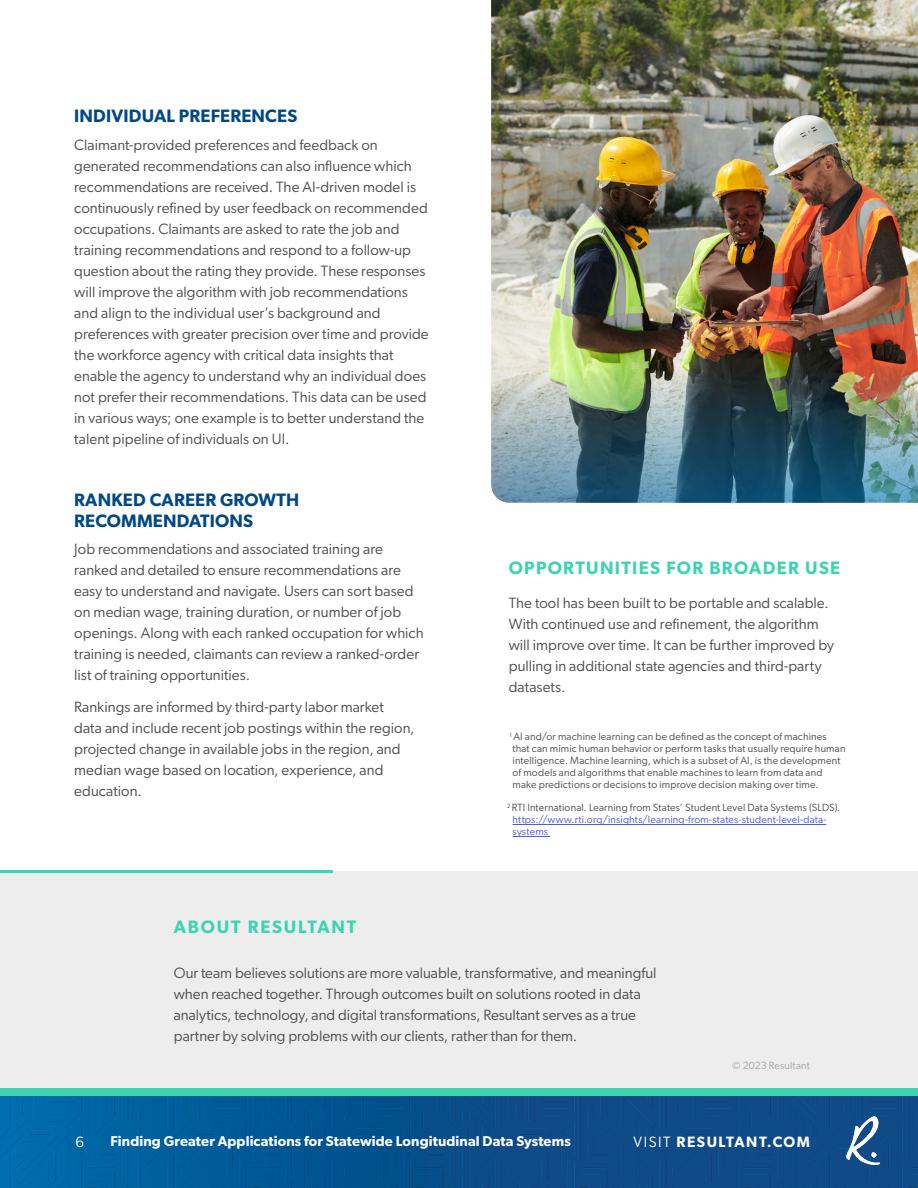
<style>
.page{position:relative;width:918px;height:1188px;background:#fff}
.page>*{position:absolute;margin:0;border:0;box-sizing:border-box;transform-origin:0 0}
.t1{font:600 18px/21px "Gibson";letter-spacing:.01em;color:#004987}
.t2{font:600 18px "Gibson";letter-spacing:.075em;color:#3bd4ae}
.t3{font:600 18px "Gibson";letter-spacing:.1em;color:#3bd4ae}
.t4{font:15px/21px "Gibson";letter-spacing:.005em;color:#4d4d4f}
.t5{font:600 15px "Gibson";letter-spacing:.1em;color:#fff}
.t6{font:15px "Gibson";color:#fff}
.t7{font:600 14.25px "Gibson";letter-spacing:.01em;color:#fff}
.t8{font:10.5px/12px "Gibson";letter-spacing:.015em;color:#4d4d4f}
.t9{font:10.5px/12px "Gibson";letter-spacing:.015em;color:#4f5cd6}
.t10{font:10.5px "Gibson";letter-spacing:.015em;color:#a6a6a7}
.s1{color:#4d4d4f}
.s2{font-weight:400}
</style>
<div class="page">
<img style="left:0;top:1096px;width:918px;height:92px">
<div style="left:0;top:1088px;width:918px;height:8px;background:#3bd4ae"></div>
<img style="left:847px;top:1117px;width:33px;height:48px">
<div style="left:0;top:872px;width:918px;height:216px;background:#ededee"></div>
<hr style="left:0;top:870px;width:333px;height:3px;background:#3bd4ae">
<img style="left:491px;top:0;width:427px;height:323px">
<img style="left:491px;top:323px;width:427px;height:180px">
<hr style="left:513px;top:824px;width:313px;height:1px;background:#4f5cd6">
<hr style="left:513px;top:836px;width:37px;height:1px;background:#4f5cd6">
<p class="t1" style="left:74px;top:105px;width:225px">INDIVIDUAL PREFERENCES</p>
<p class="t4" style="left:74px;top:134px;width:356px">Claimant-provided preferences and feedback on generated recommendations can also influence which recommendations are received. The AI-driven model is continuously refined by user feedback on recommended occupations. Claimants are asked to rate the job and training recommendations and respond to a follow-up question about the rating they provide. These responses will improve the algorithm with job recommendations and align to the individual user’s background and preferences with greater precision over time and provide the workforce agency with critical data insights that enable the agency to understand why an individual does not prefer their recommendations. This data can be used in various ways; one example is to better understand the talent pipeline of individuals on UI.</p>
<p class="t1" style="left:74px;top:489px;width:226px">RANKED CAREER GROWTH<br>RECOMMENDATIONS</p>
<p class="t4" style="left:74px;top:539px;width:351px">Job recommendations and associated training are ranked and detailed to ensure recommendations are easy to understand and navigate. Users can sort based on median wage, training duration, or number of job openings. Along with each ranked occupation for which training is needed, claimants can review a ranked-order list of training opportunities.</p>
<p class="t4" style="left:74px;top:696px;width:342px">Rankings are informed by third-party labor market data and include recent job postings within the region, projected change in available jobs in the region, and median wage based on location, experience, and education.</p>
<p class="t2" style="left:509px;top:557px;width:333px">OPPORTUNITIES FOR BROADER USE</p>
<p class="t4" style="left:509px;top:592px;width:327px">The tool has been built to be portable and scalable.<br>With continued use and refinement, the algorithm will improve over time. It can be further improved by pulling in additional state agencies and third-party datasets.</p>
<p class="t8" style="left:510px;top:731px;width:338px"><sup>1</sup> AI and/or machine learning can be defined as the concept of machines that can mimic human behavior or perform tasks that usually require human intelligence. Machine learning, which is a subset of AI, is the development of models and algorithms that enable machines to learn from data and make predictions or decisions to improve decision making over time.</p>
<p class="t9" style="left:513px;top:801px;width:329px;text-indent:-5px"><sup>2</sup> <span class="s1">RTI International. Learning from States’ Student Level Data Systems (SLDS). </span>https://www.rti.org/insights/learning-from-states-student-level-data&shy;systems</p>
<p class="t3" style="left:174px;top:916px;width:184px">ABOUT RESULTANT</p>
<p class="t4" style="left:174px;top:962px;width:484px">Our team believes solutions are more valuable, transformative, and meaningful when reached together. Through outcomes built on solutions rooted in data analytics, technology, and digital transformations, Resultant serves as a true partner by solving problems with our clients, rather than for them.</p>
<p class="t10" style="left:732px;top:1060px;width:79px">© 2023 Resultant</p>
<p class="t6" style="left:76px;top:1133px;width:10px">6</p>
<p class="t7" style="left:111px;top:1133px;width:462px">Finding Greater Applications for Statewide Longitudinal Data Systems</p>
<p class="t5" style="left:634px;top:1133px;width:178px"><span class="s2">VISIT</span> RESULTANT.COM</p>
</div>
